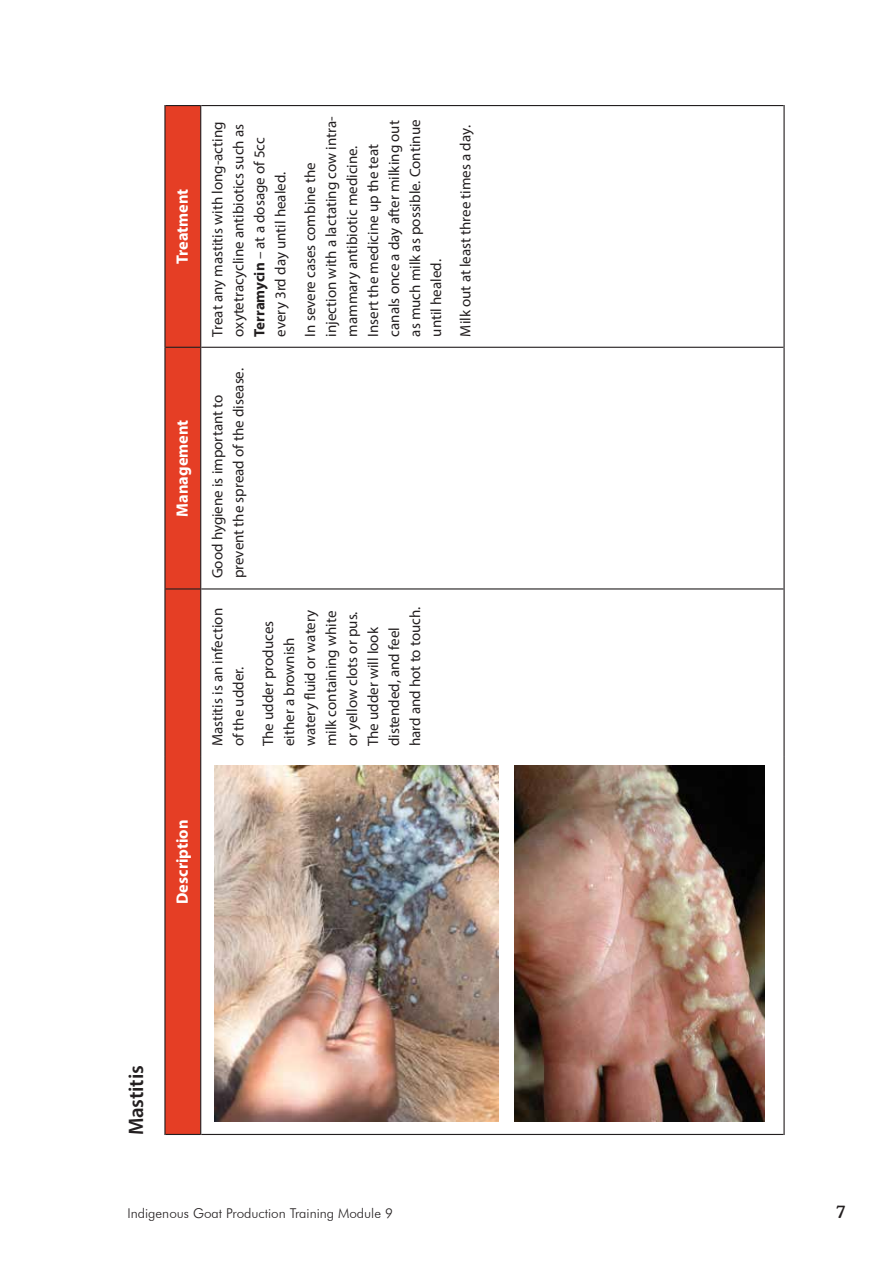
<style>
.page{position:relative;width:893px;height:1263px;background:#fff}
.page>*{position:absolute;margin:0;border:0;box-sizing:border-box;transform-origin:0 0}
.t1{font:600 21px "Myriad Pro";letter-spacing:-.01em;color:#231f20}
.t2{font:700 16.5px "Myriad Pro";color:#fff}
.t3{font:500 16.5px "Cooper BT";color:#231f20}
.t4{font:15px/21px "Myriad Pro";color:#231f20}
.t5{font:300 13.5px "Futura BT";color:#231f20}
.s1{font-weight:700}
</style>
<div class="page">
<div style="left:166px;top:106px;width:34px;height:1028px;background:#e53e25"></div>
<hr style="left:164px;top:757px;width:2px;height:378px;background:#231f20">
<hr style="left:166px;top:1134px;width:34px;height:1px;background:#231f20">
<hr style="left:164px;top:589px;width:2px;height:168px;background:#231f20">
<hr style="left:164px;top:347px;width:2px;height:242px;background:#231f20">
<hr style="left:166px;top:588px;width:34px;height:1px;background:#231f20">
<hr style="left:164px;top:105px;width:2px;height:242px;background:#231f20">
<hr style="left:166px;top:347px;width:34px;height:1px;background:#231f20">
<hr style="left:166px;top:105px;width:34px;height:1px;background:#231f20">
<hr style="left:200px;top:757px;width:1px;height:378px;background:#231f20">
<hr style="left:201px;top:1134px;width:582px;height:1px;background:#231f20">
<hr style="left:200px;top:589px;width:1px;height:168px;background:#231f20">
<hr style="left:200px;top:347px;width:1px;height:242px;background:#231f20">
<hr style="left:201px;top:588px;width:582px;height:1px;background:#231f20">
<hr style="left:200px;top:105px;width:1px;height:242px;background:#231f20">
<hr style="left:201px;top:347px;width:582px;height:1px;background:#231f20">
<hr style="left:201px;top:105px;width:582px;height:1px;background:#231f20">
<hr style="left:783px;top:757px;width:2px;height:378px;background:#231f20">
<hr style="left:783px;top:589px;width:2px;height:168px;background:#231f20">
<hr style="left:783px;top:347px;width:2px;height:242px;background:#231f20">
<hr style="left:783px;top:105px;width:2px;height:242px;background:#231f20">
<img style="left:214px;top:765px;width:285px;height:357px">
<img style="left:514px;top:765px;width:250px;height:357px">
<p class="t2" style="left:172px;top:264px;width:77px;rotate:-90deg">Treatment</p>
<p class="t2" style="left:172px;top:517px;width:99px;rotate:-90deg">Management</p>
<p class="t4" style="left:207px;top:337px;width:217px;rotate:-90deg">Treat any mastitis with long-acting oxytetracycline antibiotics such as<br><span class="s1">Terramycin</span> – at a dosage of 5cc every 3rd day until healed.</p>
<p class="t4" style="left:299px;top:337px;width:222px;rotate:-90deg">In severe cases combine the injection with a lactating cow intra&shy;mammary antibiotic medicine.<br>Insert the medicine up the teat canals once a day after milking out as much milk as possible. Continue until healed.</p>
<p class="t4" style="left:455px;top:337px;width:213px;rotate:-90deg">Milk out at least three times a day.</p>
<p class="t4" style="left:207px;top:578px;width:212px;rotate:-90deg">Good hygiene is important to prevent the spread of the disease.</p>
<p class="t4" style="left:207px;top:746px;width:140px;rotate:-90deg">Mastitis is an infection of the udder.</p>
<p class="t4" style="left:257px;top:746px;width:141px;rotate:-90deg">The udder produces either a brownish watery fluid or watery milk containing white or yellow clots or pus.<br>The udder will look distended, and feel hard and hot to touch.</p>
<p class="t2" style="left:172px;top:904px;width:86px;rotate:-90deg">Description</p>
<h1 class="t1" style="left:123px;top:1135px;width:71px;rotate:-90deg">Mastitis</h1>
<p class="t5" style="left:128px;top:1205px;width:267px">Indigenous Goat Production Training Module 9</p>
<p class="t3" style="left:836px;top:1200px;width:11px">7</p>
</div>
